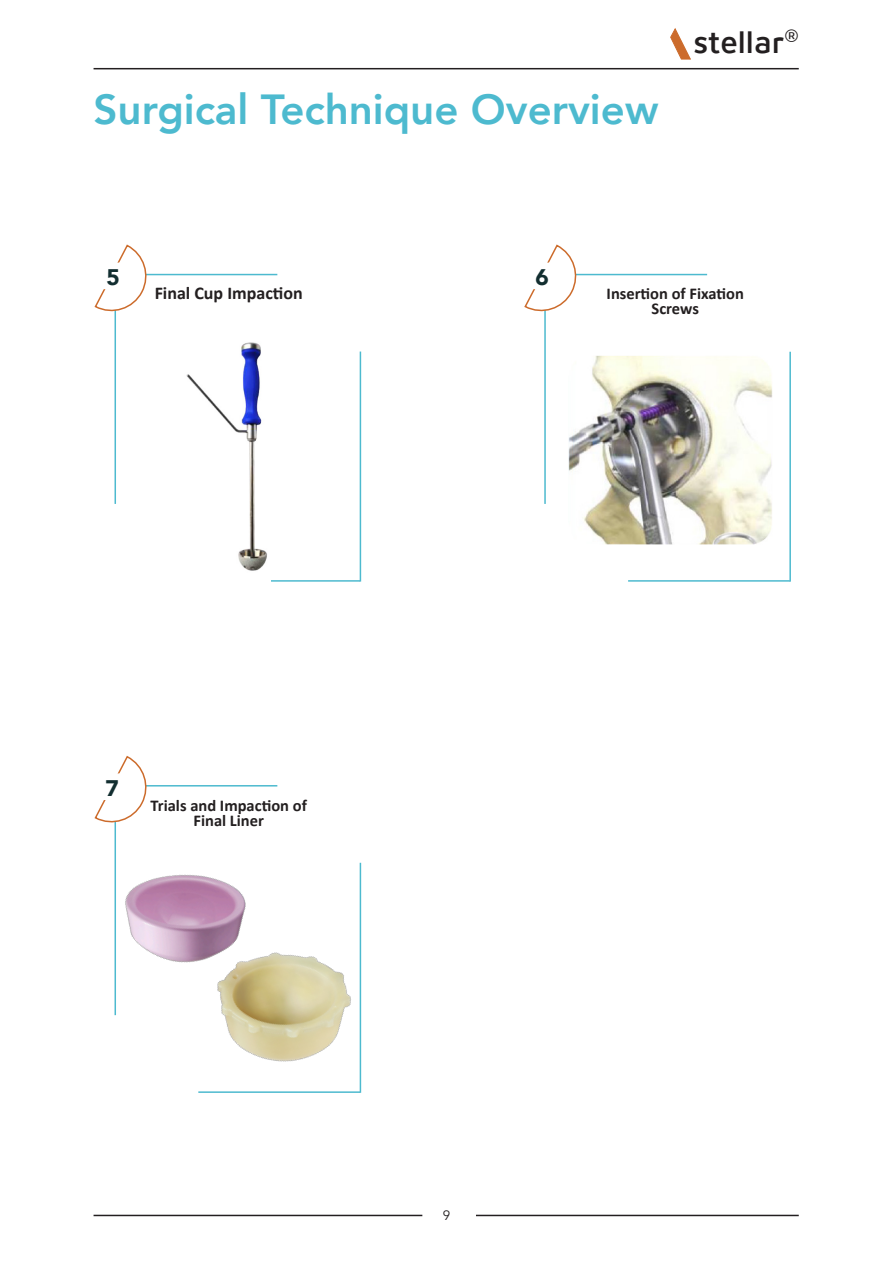
<style>
.page{position:relative;width:893px;height:1263px;background:#fff}
.page>*{position:absolute;margin:0;border:0;box-sizing:border-box;transform-origin:0 0}
.Titre_Surgical_Technique{font:800 42px "Avenir";color:#4dbacf}
.t1{font:500 31.5px "XXII Aven";color:#231f20}
.t2{font:900 22.5px "Avenir";color:#122e30}
.t3{font:700 18px "Calibri";color:#231f20}
.t4{font:700 16.5px/15px "Calibri";color:#231f20;text-align:center}
.t5{font:13.5px "Avenir";color:#231f20}
</style>
<div class="page">
<hr style="left:116px;top:274px;width:161px;height:1px;background:#4dbacf">
<hr style="left:115px;top:276px;width:1px;height:228px;background:#4dbacf">
<svg style="left:94px;top:244px;width:59px;height:71px"></svg>
<div style="left:99px;top:263px;width:27px;height:26px;background:#fff"></div>
<hr style="left:198px;top:580px;width:162px;height:2px;background:#4dbacf">
<hr style="left:360px;top:351px;width:1px;height:230px;background:#4dbacf">
<hr style="left:545px;top:274px;width:162px;height:1px;background:#4dbacf">
<hr style="left:544px;top:276px;width:2px;height:228px;background:#4dbacf">
<svg style="left:523px;top:244px;width:59px;height:71px"></svg>
<div style="left:528px;top:263px;width:28px;height:26px;background:#fff"></div>
<hr style="left:628px;top:580px;width:162px;height:2px;background:#4dbacf">
<hr style="left:789px;top:352px;width:2px;height:230px;background:#4dbacf">
<hr style="left:116px;top:785px;width:161px;height:1px;background:#4dbacf">
<hr style="left:115px;top:787px;width:1px;height:228px;background:#4dbacf">
<svg style="left:94px;top:756px;width:59px;height:70px"></svg>
<div style="left:99px;top:773px;width:28px;height:27px;background:#fff"></div>
<hr style="left:198px;top:1091px;width:162px;height:2px;background:#4dbacf">
<hr style="left:360px;top:863px;width:1px;height:230px;background:#4dbacf">
<hr style="left:94px;top:1215px;width:328px;height:1px;background:#231f20">
<hr style="left:476px;top:1215px;width:323px;height:1px;background:#231f20">
<hr style="left:94px;top:68px;width:705px;height:1px;background:#231f20">
<svg style="left:670px;top:28px;width:21px;height:32px"></svg>
<img style="left:186px;top:342px;width:85px;height:240px">
<img style="left:568px;top:355px;width:205px;height:190px">
<img style="left:114px;top:834px;width:132px;height:160px">
<img style="left:190px;top:914px;width:172px;height:176px">
<p class="Titre_Surgical_Technique" style="left:94px;top:76px;width:566px">Surgical Technique Overview</p>
<h2 class="t1" style="left:693px;top:24px;width:107px">stellar<sup>®</sup></h2>
<h3 class="t2" style="left:106px;top:258px;width:15px">5</h3>
<h3 class="t2" style="left:536px;top:258px;width:15px">6</h3>
<p class="t3" style="left:155px;top:280px;width:150px">Final Cup Impaction</p>
<p class="t4" style="left:607px;top:286px;width:139px">Insertion of Fixation<br>Screws</p>
<h3 class="t2" style="left:105px;top:768px;width:15px">7</h3>
<p class="t4" style="left:151px;top:797px;width:158px">Trials and Impaction of<br>Final Liner</p>
<p class="t5" style="left:443px;top:1207px;width:9px">9</p>
</div>
